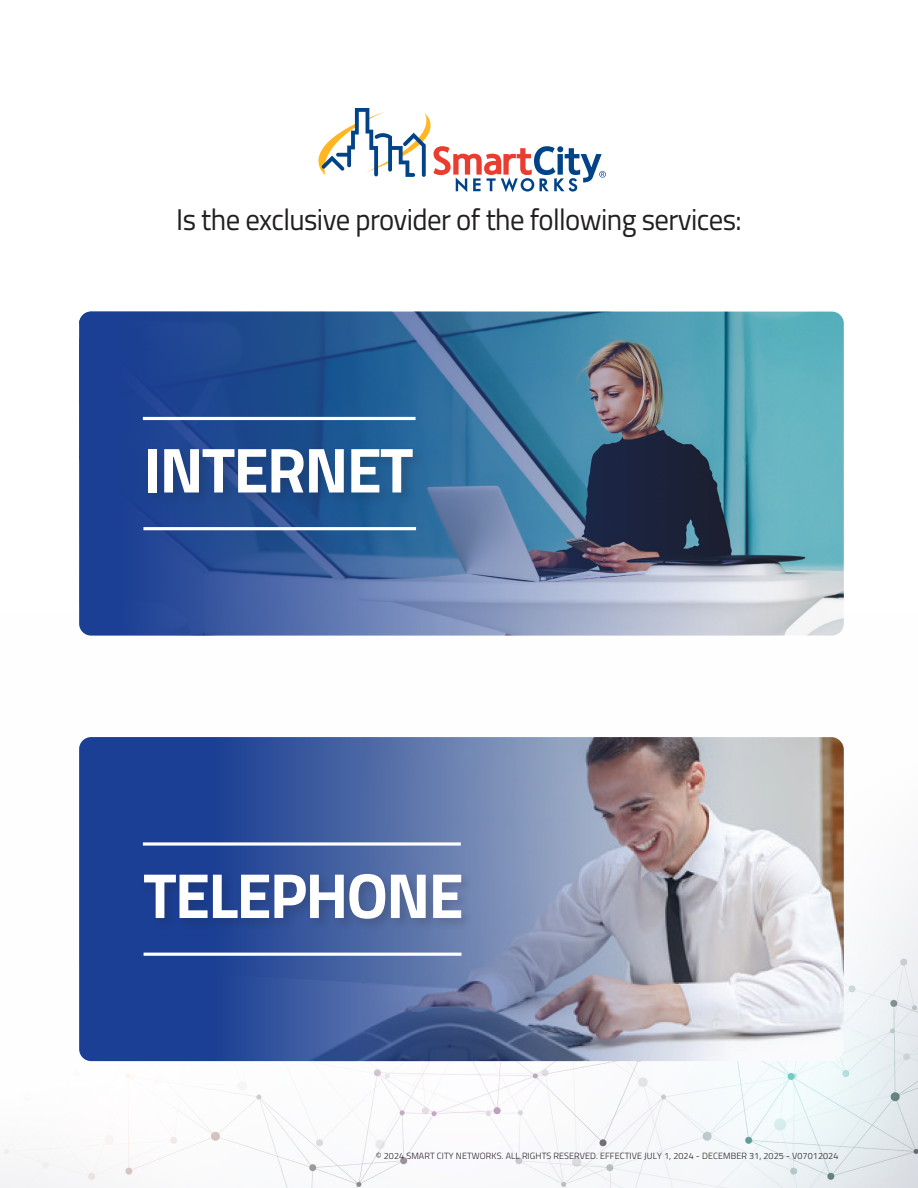
<style>
.page{position:relative;width:918px;height:1188px;background:#fff}
.page>*{position:absolute;margin:0;border:0;box-sizing:border-box;transform-origin:0 0}
.Body_Text{font:700 63.75px "Titillium Web";letter-spacing:-.03em;color:#fff}
.t1{font:30px "Titillium Web";letter-spacing:-.02em;color:#231f20;scale:.96 1}
.t2{font:300 9px "Titillium Web";letter-spacing:.01em;color:#231f20}
</style>
<div class="page">
<img style="left:0;top:876px;width:918px;height:312px">
<svg style="left:318px;top:108px;width:288px;height:84px"></svg>
<img style="left:79px;top:737px;width:765px;height:324px;border-radius:12px">
<div style="left:141px;top:871px;width:334px;height:61px;background:#231f20;opacity:.2"></div>
<svg style="left:143px;top:842px;width:318px;height:4px"></svg>
<hr style="left:144px;top:953px;width:317px;height:3px;background:#fff">
<svg style="left:79px;top:312px;width:765px;height:324px;background:#4c75a0"></svg>
<div style="left:145px;top:446px;width:281px;height:60px;background:#231f20;opacity:.2"></div>
<hr style="left:143px;top:417px;width:273px;height:3px;background:#fff">
<hr style="left:143px;top:527px;width:273px;height:3px;background:#fff">
<p class="t1" style="left:176px;top:198px;width:591px">Is the exclusive provider of the following services:</p>
<p class="Body_Text" style="left:143px;top:421px;width:272px">INTERNET</p>
<p class="Body_Text" style="left:143px;top:847px;width:322px">TELEPHONE</p>
<p class="t2" style="left:376px;top:1150px;width:464px">© 2024 SMART CITY NETWORKS. ALL RIGHTS RESERVED. EFFECTIVE JULY 1, 2024 - DECEMBER 31, 2025 - V07012024</p>
</div>
